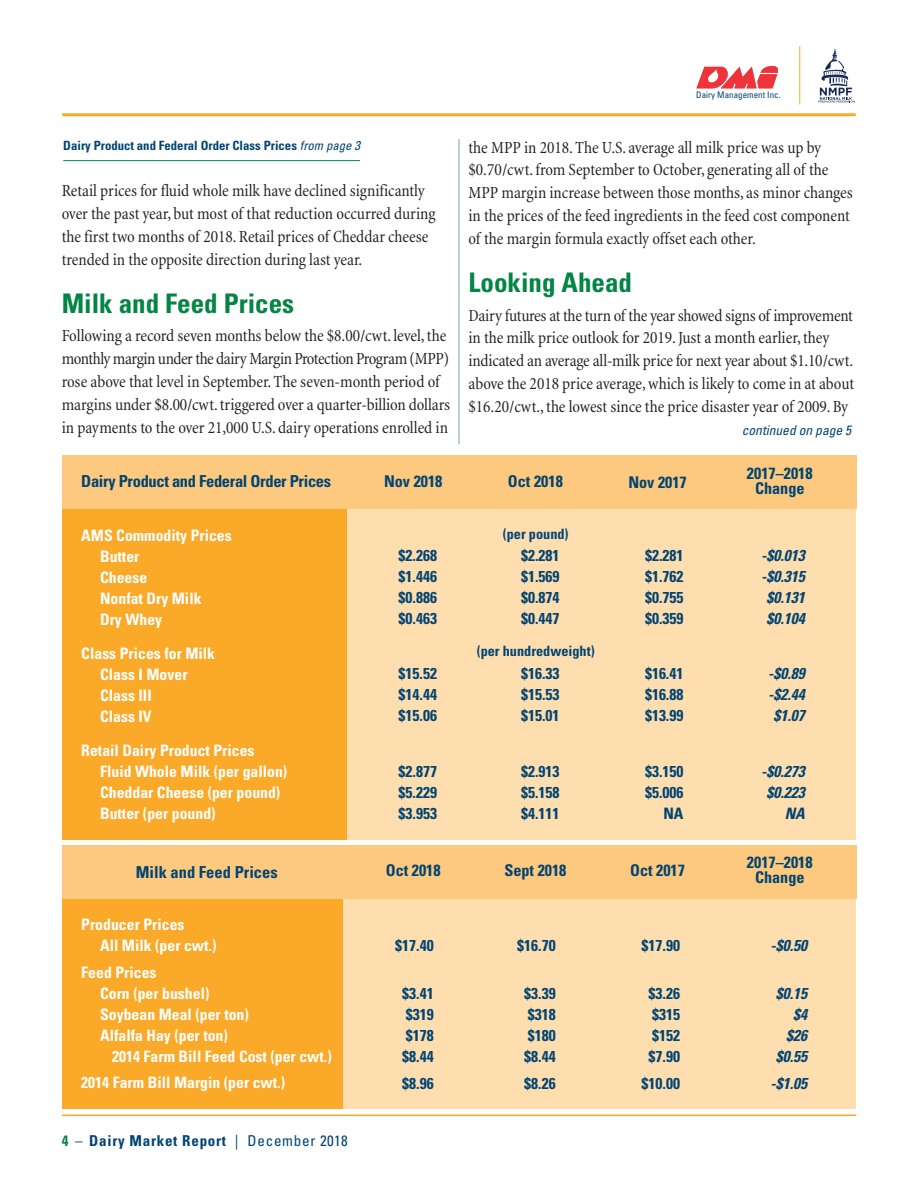
<style>
.page{position:relative;width:918px;height:1188px;background:#fff}
.page>*{position:absolute;margin:0;border:0;box-sizing:border-box;transform-origin:0 0}
.t1{font:700 condensed 27px "Univers";color:#038544}
.t2{font:condensed 17.25px/22.8px "Minion";letter-spacing:-.005em;color:#231f20}
.t3{font:700 condensed 16.5px "Univers";letter-spacing:-.02em;color:#014473}
.t4{font:700 condensed 16.5px "Univers";color:#014473}
.t5{font:700 condensed 16.2px/15.8px "Univers";color:#014473;text-align:center}
.t6{font:700 condensed 15.75px/21px "Univers";color:#fff}
.t7{font:700 condensed 15.75px/21px "Univers";color:#014473;text-align:justify}
.t8{font:italic 700 condensed 15.75px/21px "Univers";color:#014473;text-align:right}
.t9{font:700 condensed 15px "Univers";letter-spacing:.05em;color:#014473}
.t10{font:700 condensed 14.25px "Univers";color:#014473}
.t11{font:italic condensed 13.5px "Univers";color:#014473}
.t12{font:700 condensed 12.75px "Univers";color:#014473}
.t13{font:condensed 9px "Univers";color:#014473}
.s1{font-weight:400;font-style:italic}
.s2{color:#038544}
.s3{font-weight:400}
</style>
<div class="page">
<hr style="left:62px;top:113px;width:794px;height:3px;background:#faa928">
<svg style="left:818px;top:49px;width:37px;height:54px"></svg>
<svg style="left:696px;top:66px;width:82px;height:22px"></svg>
<hr style="left:799px;top:46px;width:1px;height:58px;background:#faa928">
<div style="left:62px;top:848px;width:284px;height:261px;background:#faa928"></div>
<div style="left:344px;top:848px;width:512px;height:261px;background:#feddaf"></div>
<div style="left:62px;top:845px;width:794px;height:54px;background:#fdc97e"></div>
<hr style="left:459px;top:139px;width:1px;height:305px;background:#74a87d">
<div style="left:344px;top:498px;width:512px;height:341px;background:#feddaf"></div>
<div style="left:62px;top:498px;width:284px;height:341px;background:#faa928"></div>
<div style="left:62px;top:455px;width:794px;height:54px;background:#fdc97e"></div>
<hr style="left:62px;top:1115px;width:794px;height:1px;background:#faa928">
<hr style="left:63px;top:160px;width:297px;height:1px;background:#038544">
<p class="t12" style="left:63px;top:140px;width:301px">Dairy Product and Federal Order Class Prices <span class="s1">from page 3</span></p>
<p class="t2" style="left:62px;top:181px;width:375px">Retail prices for fluid whole milk have declined significantly over the past year, but most of that reduction occurred during the first two months of 2018. Retail prices of Cheddar cheese trended in the opposite direction during last year.</p>
<h1 class="t1" style="left:62px;top:294px;width:234px">Milk and Feed Prices</h1>
<p class="t2" style="left:62px;top:326px;width:390px">Following a record seven months below the $8.00/cwt. level, the monthly margin under the dairy Margin Protection Program (MPP) rose above that level in September. The seven-month period of margins under $8.00/cwt. triggered over a quarter-billion dollars in payments to the over 21,000 U.S. dairy operations enrolled in</p>
<p class="t13" style="left:696px;top:92px;width:86px">Dairy Management Inc.</p>
<p class="t2" style="left:469px;top:137px;width:386px">the MPP in 2018. The U.S. average all milk price was up by $0.70/cwt. from September to October, generating all of the MPP margin increase between those months, as minor changes in the prices of the feed ingredients in the feed cost component of the margin formula exactly offset each other.</p>
<h1 class="t1" style="left:469px;top:273px;width:165px">Looking Ahead</h1>
<p class="t2" style="left:469px;top:305px;width:387px">Dairy futures at the turn of the year showed signs of improvement in the milk price outlook for 2019. Just a month earlier, they indicated an average all-milk price for next year about $1.10/cwt. above the 2018 price average, which is likely to come in at about $16.20/cwt., the lowest since the price disaster year of 2009. By</p>
<p class="t11" style="left:742px;top:426px;width:114px">continued on page 5</p>
<p class="t3" style="left:81px;top:476px;width:251px">Dairy Product and Federal Order Prices</p>
<p class="t5" style="left:384px;top:475px;width:60px">Nov 2018</p>
<p class="t5" style="left:508px;top:475px;width:56px">Oct 2018</p>
<p class="t5" style="left:628px;top:476px;width:60px">Nov 2017</p>
<p class="t5" style="left:747px;top:467px;width:67px">2017–2018<br>Change</p>
<p class="t6" style="left:100px;top:527px;width:133px;text-indent:-19px">AMS Commodity Prices<br>Butter<br>Cheese<br>Nonfat Dry Milk<br>Dry Whey</p>
<p class="t6" style="left:100px;top:645px;width:117px;text-indent:-19px">Class Prices for Milk<br>Class I Mover<br>Class III<br>Class IV</p>
<p class="t6" style="left:100px;top:742px;width:189px;text-indent:-19px">Retail Dairy Product Prices<br>Fluid Whole Milk (per gallon)<br>Cheddar Cheese (per pound)<br>Butter (per pound)</p>
<p class="t7" style="left:399px;top:546px;width:40px">$2.268 $1.446 $0.886 $0.463</p>
<p class="t7" style="left:399px;top:665px;width:40px">$15.52 $14.44 $15.06</p>
<p class="t7" style="left:399px;top:763px;width:40px">$2.877 $5.229 $3.953</p>
<p class="t10" style="left:503px;top:529px;width:67px">(per pound)</p>
<p class="t7" style="left:521px;top:546px;width:40px">$2.281 $1.569 $0.874 $0.447</p>
<p class="t10" style="left:477px;top:646px;width:119px">(per hundredweight)</p>
<p class="t7" style="left:521px;top:665px;width:40px">$16.33 $15.53 $15.01</p>
<p class="t7" style="left:521px;top:763px;width:40px">$2.913 $5.158 $4.111</p>
<p class="t7" style="left:645px;top:546px;width:40px">$2.281 $1.762 $0.755 $0.359</p>
<p class="t7" style="left:645px;top:665px;width:40px">$16.41 $16.88 $13.99</p>
<p class="t7" style="left:645px;top:763px;width:40px;text-align:right">$3.150 $5.006<br>NA</p>
<p class="t8" style="left:761px;top:546px;width:48px;text-align:center">-$0.013 -$0.315 $0.131 $0.104</p>
<p class="t8" style="left:768px;top:665px;width:41px;text-align:center">-$0.89 -$2.44 $1.07</p>
<p class="t8" style="left:761px;top:763px;width:48px">-$0.273 $0.223<br>NA</p>
<p class="t4" style="left:136px;top:866px;width:144px">Milk and Feed Prices</p>
<p class="t5" style="left:386px;top:864px;width:56px">Oct 2018</p>
<p class="t5" style="left:504px;top:864px;width:64px">Sept 2018</p>
<p class="t5" style="left:630px;top:864px;width:56px">Oct 2017</p>
<p class="t5" style="left:747px;top:856px;width:67px">2017–2018<br>Change</p>
<p class="t6" style="left:100px;top:916px;width:118px;text-indent:-19px">Producer Prices<br>All Milk (per cwt.)</p>
<p class="t6" style="left:100px;top:963px;width:150px;text-indent:-19px">Feed Prices<br>Corn (per bushel)<br>Soybean Meal (per ton)<br>Alfalfa Hay (per ton)</p>
<p class="t6" style="left:81px;top:1045px;width:252px;line-height:26.4px;text-indent:31px">2014 Farm Bill Feed Cost (per cwt.)<br>2014 Farm Bill Margin (per cwt.)</p>
<p class="t9" style="left:62px;top:1135px;width:288px"><span class="s2">4</span> <span class="s3">–</span> Dairy Market Report <span class="s3">| December 2018</span></p>
<p class="t7" style="left:395px;top:937px;width:40px">$17.40</p>
<p class="t7" style="left:402px;top:985px;width:33px">$3.41 $319 $178 $8.44</p>
<p class="t7" style="left:402px;top:1074px;width:33px">$8.96</p>
<p class="t7" style="left:517px;top:937px;width:40px">$16.70</p>
<p class="t7" style="left:524px;top:985px;width:33px">$3.39 $318 $180 $8.44</p>
<p class="t7" style="left:524px;top:1074px;width:33px">$8.26</p>
<p class="t7" style="left:642px;top:937px;width:40px">$17.90</p>
<p class="t7" style="left:649px;top:985px;width:33px">$3.26 $315 $152 $7.90</p>
<p class="t7" style="left:642px;top:1074px;width:40px">$10.00</p>
<p class="t8" style="left:770px;top:937px;width:41px">-$0.50</p>
<p class="t8" style="left:776px;top:985px;width:36px">$0.15 $4 $26 $0.55</p>
<p class="t8" style="left:770px;top:1074px;width:41px">-$1.05</p>
</div>
